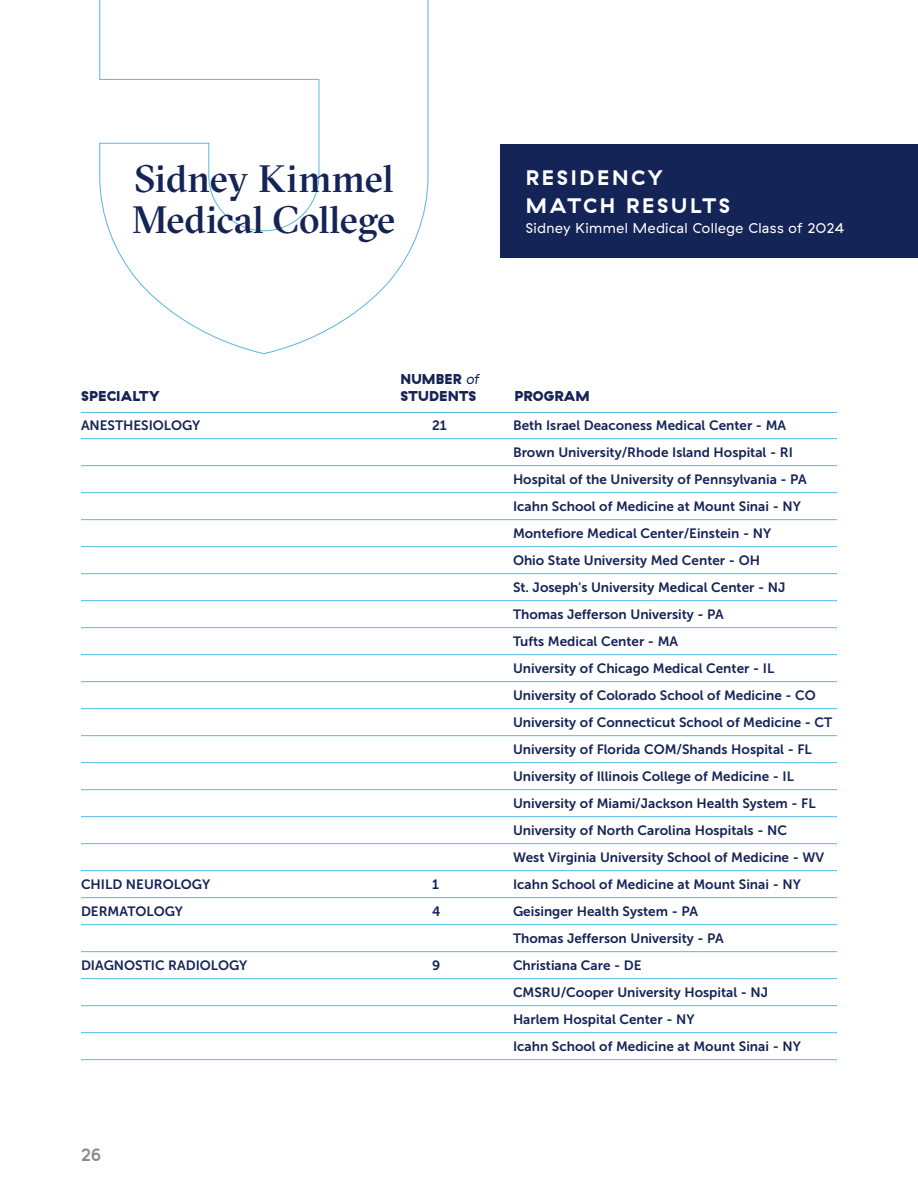
<style>
.page{position:relative;width:918px;height:1188px;background:#fff}
.page>*{position:absolute;margin:0;border:0;box-sizing:border-box;transform-origin:0 0}
.t1{font:500 38.1px/40.2px "GT Sectra Fine";letter-spacing:-.005em;color:#152456}
.t2{font:700 21px/27px "GT Haptik";letter-spacing:.13em;color:#fff}
.t3{font:500 18px "GT Haptik";color:#848d8c}
.t4{font:14.25px "GT Haptik";letter-spacing:.03em;color:#fff}
.t5{font:900 14.25px "GT Haptik";letter-spacing:.01em;color:#152456}
.t6{font:900 14.25px "GT Haptik";letter-spacing:.01em;color:#152456;scale:.96 1}
.t7{font:13.5px/27px "Museo Sans 700";color:#152456}
.s1{font-weight:400;font-style:italic}
</style>
<div class="page">
<hr style="left:81px;top:438px;width:756px;height:1px;background:#52b9e9">
<hr style="left:81px;top:465px;width:756px;height:1px;background:#52b9e9">
<hr style="left:81px;top:492px;width:756px;height:1px;background:#52b9e9">
<hr style="left:81px;top:519px;width:756px;height:1px;background:#52b9e9">
<hr style="left:81px;top:546px;width:756px;height:1px;background:#52b9e9">
<hr style="left:81px;top:573px;width:756px;height:1px;background:#52b9e9">
<hr style="left:81px;top:600px;width:756px;height:1px;background:#52b9e9">
<hr style="left:81px;top:627px;width:756px;height:1px;background:#52b9e9">
<hr style="left:81px;top:654px;width:756px;height:1px;background:#52b9e9">
<hr style="left:81px;top:681px;width:756px;height:1px;background:#52b9e9">
<hr style="left:81px;top:708px;width:756px;height:1px;background:#52b9e9">
<hr style="left:81px;top:735px;width:756px;height:1px;background:#52b9e9">
<hr style="left:81px;top:762px;width:756px;height:1px;background:#52b9e9">
<hr style="left:81px;top:789px;width:756px;height:1px;background:#52b9e9">
<hr style="left:81px;top:816px;width:756px;height:1px;background:#52b9e9">
<hr style="left:81px;top:843px;width:756px;height:1px;background:#52b9e9">
<hr style="left:81px;top:870px;width:756px;height:1px;background:#52b9e9">
<hr style="left:81px;top:897px;width:756px;height:1px;background:#52b9e9">
<hr style="left:81px;top:924px;width:756px;height:1px;background:#52b9e9">
<hr style="left:81px;top:951px;width:756px;height:1px;background:#52b9e9">
<hr style="left:81px;top:978px;width:756px;height:1px;background:#52b9e9">
<hr style="left:81px;top:1005px;width:756px;height:1px;background:#52b9e9">
<hr style="left:81px;top:1032px;width:756px;height:1px;background:#52b9e9">
<hr style="left:81px;top:1059px;width:756px;height:1px;background:#52b9e9">
<hr style="left:81px;top:412px;width:756px;height:1px;background:#52b9e9">
<svg style="left:99px;top:0;width:330px;height:354px"></svg>
<div style="left:501px;top:145px;width:417px;height:113px;background:#152456"></div>
<h1 class="t1" style="left:132px;top:159px;width:265px">Sidney Kimmel<br>Medical College</h1>
<h2 class="t2" style="left:526px;top:165px;width:206px">RESIDENCY<br>MATCH RESULTS</h2>
<p class="t4" style="left:526px;top:220px;width:320px">Sidney Kimmel Medical College Class of 2024</p>
<p class="t6" style="left:400px;top:370px;width:83px">NUMBER <span class="s1">of</span></p>
<p class="t5" style="left:81px;top:387px;width:80px">SPECIALTY</p>
<p class="t5" style="left:400px;top:387px;width:78px">STUDENTS</p>
<p class="t5" style="left:514px;top:387px;width:77px">PROGRAM</p>
<p class="t7" style="left:81px;top:412px;width:121px">ANESTHESIOLOGY</p>
<p class="t7" style="left:432px;top:412px;width:16px">21</p>
<p class="t7" style="left:513px;top:412px;width:321px">Beth Israel Deaconess Medical Center - MA<br>Brown University/Rhode Island Hospital - RI Hospital of the University of Pennsylvania - PA Icahn School of Medicine at Mount Sinai - NY Montefiore Medical Center/Einstein - NY<br>Ohio State University Med Center - OH<br>St. Joseph's University Medical Center - NJ Thomas Jefferson University - PA<br>Tufts Medical Center - MA<br>University of Chicago Medical Center - IL University of Colorado School of Medicine - CO University of Connecticut School of Medicine - CT University of Florida COM/Shands Hospital - FL University of Illinois College of Medicine - IL University of Miami/Jackson Health System - FL University of North Carolina Hospitals - NC<br>West Virginia University School of Medicine - WV</p>
<p class="t7" style="left:81px;top:871px;width:131px">CHILD NEUROLOGY</p>
<p class="t7" style="left:432px;top:871px;width:8px">1</p>
<p class="t7" style="left:513px;top:871px;width:289px">Icahn School of Medicine at Mount Sinai - NY</p>
<p class="t7" style="left:81px;top:898px;width:104px">DERMATOLOGY</p>
<p class="t7" style="left:432px;top:898px;width:10px">4</p>
<p class="t7" style="left:513px;top:898px;width:212px">Geisinger Health System - PA<br>Thomas Jefferson University - PA</p>
<p class="t7" style="left:81px;top:952px;width:168px">DIAGNOSTIC RADIOLOGY</p>
<p class="t7" style="left:432px;top:952px;width:10px">9</p>
<p class="t7" style="left:513px;top:952px;width:289px">Christiana Care - DE<br>CMSRU/Cooper University Hospital - NJ<br>Harlem Hospital Center - NY<br>Icahn School of Medicine at Mount Sinai - NY</p>
<h3 class="t3" style="left:81px;top:1144px;width:22px">26</h3>
</div>
